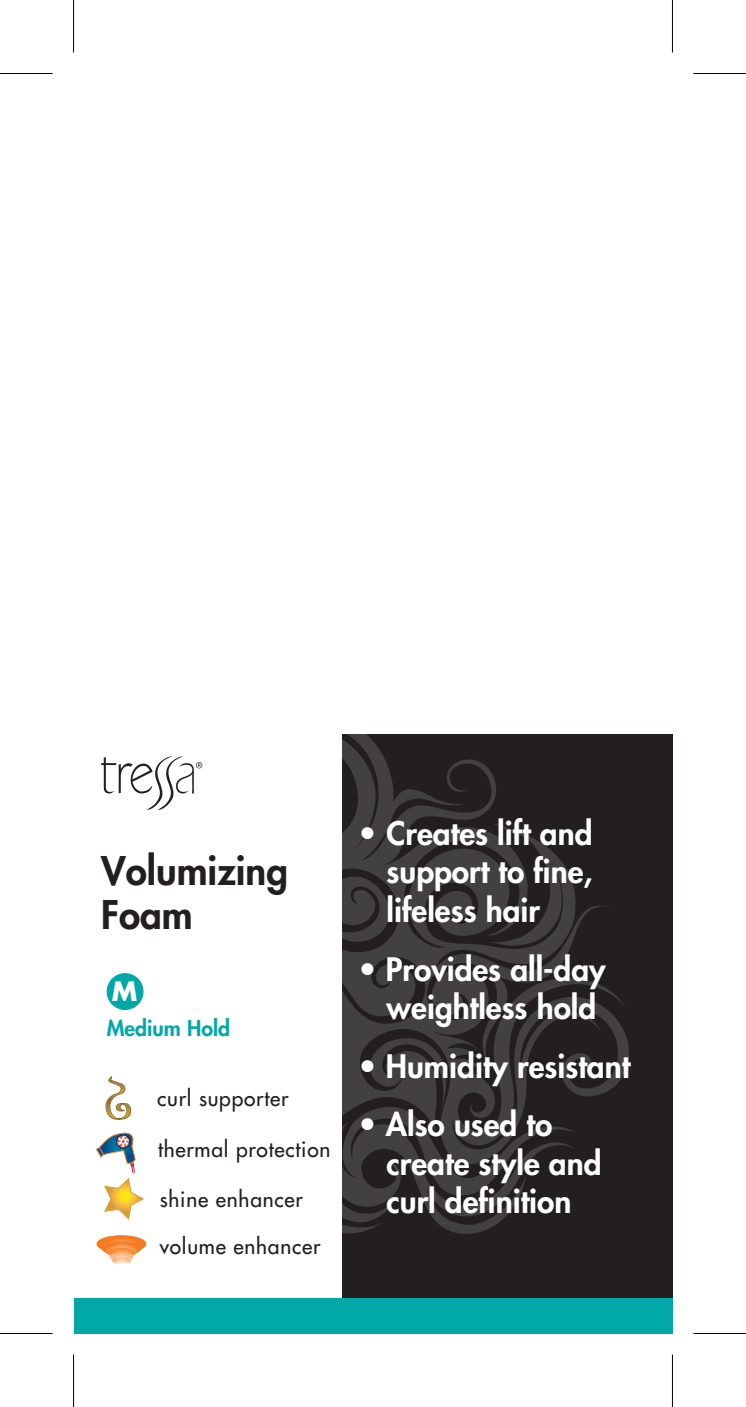
<style>
.page{position:relative;width:746px;height:1407px;background:#fff}
.page>*{position:absolute;margin:0;border:0;box-sizing:border-box;transform-origin:0 0}
.t1{font:800 38.5px/44.4px "Futura";color:#231f20}
.t2{font:800 31.5px/38.5px "Futura";color:#fff;text-align:justify}
.t3{font:700 25.9px "Futura";color:#fff}
.t4{font:800 21.35px "Futura";color:#00a9a7}
.t5{font:21px "Futura";letter-spacing:.035em;color:#231f20}
</style>
<div class="page">
<div style="left:107px;top:974px;width:36px;height:35px;background:#00a9a7;border-radius:50%"></div>
<div style="left:107px;top:973px;width:36px;height:37px;border:1px solid #00a9a7;border-radius:50%"></div>
<svg style="left:101px;top:756px;width:101px;height:54px"></svg>
<div style="left:342px;top:734px;width:330px;height:567px;background:#231f20"></div>
<svg style="left:342px;top:734px;width:287px;height:500px"></svg>
<div style="left:74px;top:1298px;width:598px;height:36px;background:#00a9a7"></div>
<svg style="left:96px;top:1132px;width:48px;height:87px"></svg>
<svg style="left:97px;top:1236px;width:49px;height:28px"></svg>
<svg style="left:105px;top:1076px;width:26px;height:44px"></svg>
<hr style="left:0;top:73px;width:52px;height:1px;background:#000">
<hr style="left:693px;top:73px;width:53px;height:1px;background:#000">
<hr style="left:0;top:1333px;width:52px;height:1px;background:#000">
<hr style="left:693px;top:1333px;width:53px;height:1px;background:#000">
<hr style="left:73px;top:0;width:1px;height:52px;background:#000">
<hr style="left:73px;top:1354px;width:1px;height:53px;background:#000">
<hr style="left:671px;top:0;width:2px;height:52px;background:#000">
<hr style="left:671px;top:1354px;width:2px;height:53px;background:#000">
<p class="t1" style="left:101px;top:848px;width:188px">Volumizing<br>Foam</p>
<p class="t3" style="left:112px;top:973px;width:27px">M</p>
<p class="t4" style="left:107px;top:1014px;width:125px">Medium Hold</p>
<p class="t5" style="left:157px;top:1085px;width:133px">curl supporter</p>
<p class="t5" style="left:158px;top:1135px;width:174px">thermal protection</p>
<p class="t5" style="left:160px;top:1186px;width:144px">shine enhancer</p>
<p class="t5" style="left:160px;top:1233px;width:162px">volume enhancer</p>
<p class="t2" style="left:386px;top:813px;width:207px;text-indent:-28px">• Creates lift and support to fine, lifeless hair</p>
<p class="t2" style="left:358px;top:949px;width:248px;text-align:center">• Provides all-day weightless hold</p>
<p class="t2" style="left:358px;top:1046px;width:273px">• Humidity resistant</p>
<p class="t2" style="left:386px;top:1105px;width:216px;text-align:left;text-indent:-28px">• Also used to create style and curl definition</p>
</div>
